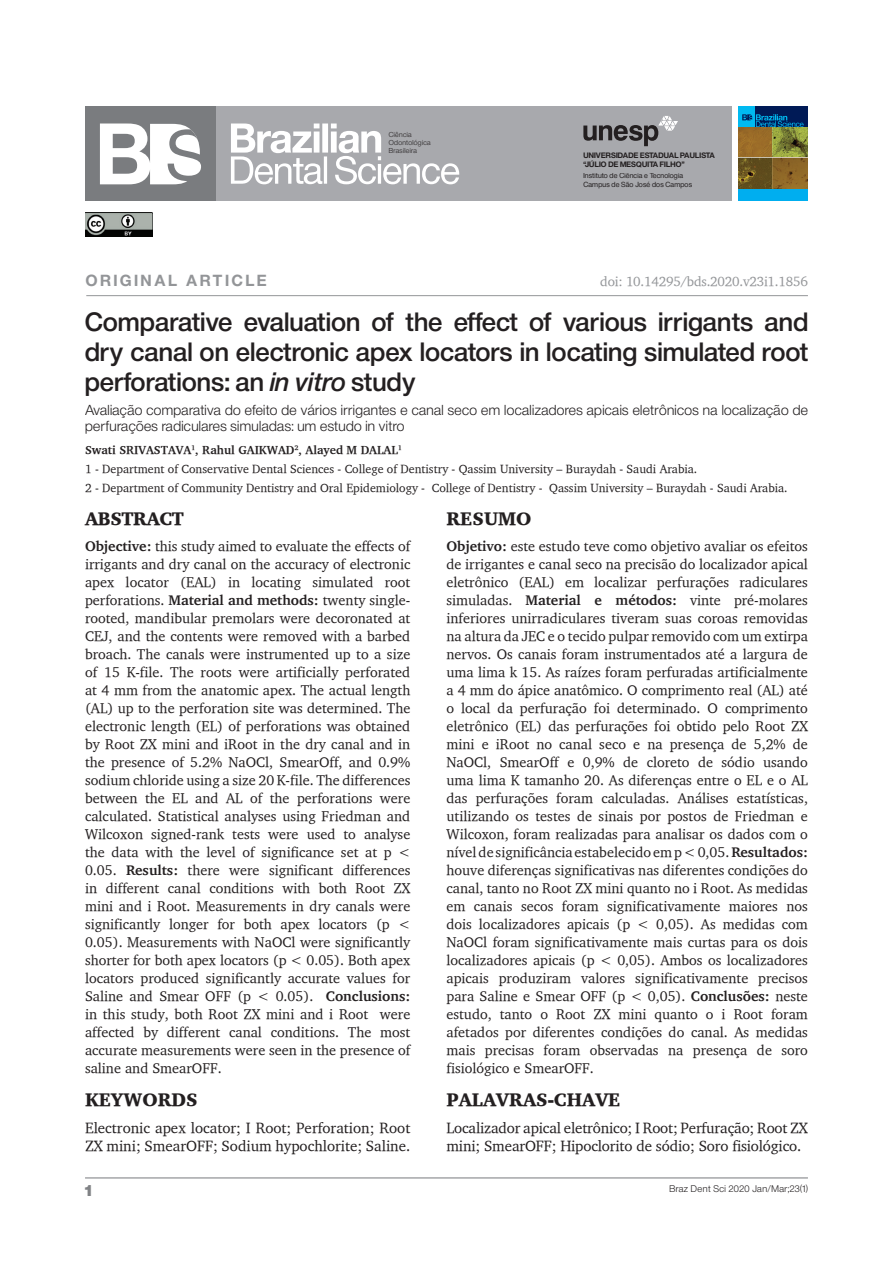
<style>
.page{position:relative;width:893px;height:1263px;background:#fff}
.page>*{position:absolute;margin:0;border:0;box-sizing:border-box;transform-origin:0 0}
.t1{font:24.75px/29.7px "Sh Europa Nr 2 Medium";letter-spacing:.025em;color:#231f20;text-align:justify}
.t2{font:900 18.75px "Charter";color:#231f20}
.t3{font:900 18.75px "Charter";letter-spacing:-.02em;color:#231f20}
.t4{font:15px/18px "Charter";letter-spacing:-.01em;color:#231f20}
.t5{font:700 15px "Sh Europa Nr 2";letter-spacing:.2em;color:#939598}
.t6{font:15px "Sh Europa Nr 2 Ultra";color:#808285}
.t7{font:14.25px/18px "Charter";color:#231f20;text-align:justify}
.t8{font:13.5px/16.2px "Sh Europa Nr 2 Light";letter-spacing:.03em;color:#231f20}
.t9{font:13.5px "Charter";letter-spacing:-.015em;color:#939598}
.t10{font:12px/18.6px "Charter";color:#231f20}
.t11{font:9px "Sh Europa Nr 2 Light";letter-spacing:.05em;color:#231f20}
.t12{font:700 7.35px/8.7px "Sh Europa Nr 2";letter-spacing:.025em;color:#231f20}
.t13{font:6.9px/8.2px "Sh Europa Nr 2";letter-spacing:.025em;color:#231f20}
.t14{font:6.75px/8.1px "Sh Europa Nr 2 Light";letter-spacing:.05em;color:#231f20}
.s1{font-style:italic}
.s2{font-weight:700}
</style>
<div class="page">
<hr style="left:85px;top:1177px;width:723px;height:1px;background:#808285">
<hr style="left:86px;top:295px;width:722px;height:1px;background:#939598">
<div style="left:85px;top:106px;width:646px;height:95px;background:#a8a9ad"></div>
<svg style="left:583px;top:116px;width:95px;height:30px"></svg>
<svg style="left:231px;top:123px;width:228px;height:61px"></svg>
<div style="left:85px;top:106px;width:131px;height:95px;background:#7a7c7f"></div>
<svg style="left:100px;top:123px;width:101px;height:61px"></svg>
<img style="left:85px;top:213px;width:67px;height:23px">
<div style="left:738px;top:106px;width:70px;height:21px;background:#001a56"></div>
<div style="left:738px;top:189px;width:70px;height:12px;background:#00aeef"></div>
<div style="left:738px;top:106px;width:16px;height:21px;background:#00baf1"></div>
<svg style="left:742px;top:114px;width:62px;height:13px"></svg>
<img style="left:738px;top:127px;width:70px;height:62px">
<p class="t14" style="left:389px;top:130px;width:43px">Ciência<br>Odontológica<br>Brasileira</p>
<p class="t12" style="left:583px;top:151px;width:133px">UNIVERSIDADE ESTADUAL PAULISTA “JÚLIO DE MESQUITA FILHO”</p>
<p class="t13" style="left:583px;top:172px;width:110px">Instituto de Ciência e Tecnologia<br>Campus de São José dos Campos</p>
<p class="t5" style="left:86px;top:272px;width:182px">ORIGINAL ARTICLE</p>
<h1 class="t1" style="left:85px;top:307px;width:724px">Comparative evaluation of the effect of various irrigants and dry canal on electronic apex locators in locating simulated root perforations: an <span class="s1">in vitro</span> study</h1>
<p class="t8" style="left:85px;top:402px;width:724px">Avaliação comparativa do efeito de vários irrigantes e canal seco em localizadores apicais eletrônicos na localização de perfurações radiculares simuladas: um estudo in vitro</p>
<p class="t10" style="left:85px;top:441px;width:704px"><span class="s2">Swati SRIVASTAVA</span><sup>1</sup><span class="s2">, Rahul GAIKWAD</span><sup>2</sup><span class="s2">, Alayed M DALAL</span><sup>1<br></sup>1 - Department of Conservative Dental Sciences - College of Dentistry - Qassim University – Buraydah - Saudi Arabia.<br>2 - Department of Community Dentistry and Oral Epidemiology - College of Dentistry - Qassim University – Buraydah - Saudi Arabia.</p>
<p class="t9" style="left:600px;top:273px;width:209px">doi: 10.14295/bds.2020.v23i1.1856</p>
<h2 class="t3" style="left:85px;top:507px;width:100px">ABSTRACT</h2>
<p class="t7" style="left:85px;top:537px;width:327px"><span class="s2">Objective:</span> this study aimed to evaluate the effects of irrigants and dry canal on the accuracy of electronic apex locator (EAL) in locating simulated root perforations. <span class="s2">Material and methods:</span> twenty single&shy;rooted, mandibular premolars were decoronated at CEJ, and the contents were removed with a barbed broach. The canals were instrumented up to a size of 15 K-file. The roots were artificially perforated at 4 mm from the anatomic apex. The actual length (AL) up to the perforation site was determined. The electronic length (EL) of perforations was obtained by Root ZX mini and iRoot in the dry canal and in the presence of 5.2% NaOCl, SmearOff, and 0.9% sodium chloride using a size 20 K-file. The differences between the EL and AL of the perforations were calculated. Statistical analyses using Friedman and Wilcoxon signed-rank tests were used to analyse the data with the level of significance set at p &lt; 0.05. <span class="s2">Results:</span> there were significant differences in different canal conditions with both Root ZX mini and i Root. Measurements in dry canals were significantly longer for both apex locators (p &lt; 0.05). Measurements with NaOCl were significantly shorter for both apex locators (p &lt; 0.05). Both apex locators produced significantly accurate values for Saline and Smear OFF (p &lt; 0.05). <span class="s2">Conclusions: </span>in this study, both Root ZX mini and i Root were affected by different canal conditions. The most accurate measurements were seen in the presence of saline and SmearOFF.</p>
<h2 class="t2" style="left:85px;top:1088px;width:114px">KEYWORDS</h2>
<p class="t4" style="left:85px;top:1118px;width:327px">Electronic apex locator; I Root; Perforation; Root<br>ZX mini; SmearOFF; Sodium hypochlorite; Saline.</p>
<p class="t6" style="left:85px;top:1182px;width:8px">1</p>
<h2 class="t2" style="left:446px;top:507px;width:87px">RESUMO</h2>
<p class="t7" style="left:446px;top:537px;width:363px"><span class="s2">Objetivo:</span> este estudo teve como objetivo avaliar os efeitos de irrigantes e canal seco na precisão do localizador apical eletrônico (EAL) em localizar perfurações radiculares simuladas. <span class="s2">Material e métodos:</span> vinte pré-molares inferiores unirradiculares tiveram suas coroas removidas na altura da JEC e o tecido pulpar removido com um extirpa nervos. Os canais foram instrumentados até a largura de uma lima k 15. As raízes foram perfuradas artificialmente a 4 mm do ápice anatômico. O comprimento real (AL) até o local da perfuração foi determinado. O comprimento eletrônico (EL) das perfurações foi obtido pelo Root ZX mini e iRoot no canal seco e na presença de 5,2% de NaOCl, SmearOff e 0,9% de cloreto de sódio usando uma lima K tamanho 20. As diferenças entre o EL e o AL das perfurações foram calculadas. Análises estatísticas, utilizando os testes de sinais por postos de Friedman e Wilcoxon, foram realizadas para analisar os dados com o nível de significância estabelecido em p &lt; 0,05. <span class="s2">Resultados: </span>houve diferenças significativas nas diferentes condições do canal, tanto no Root ZX mini quanto no i Root. As medidas em canais secos foram significativamente maiores nos dois localizadores apicais (p &lt; 0,05). As medidas com NaOCl foram significativamente mais curtas para os dois localizadores apicais (p &lt; 0,05). Ambos os localizadores apicais produziram valores significativamente precisos para Saline e Smear OFF (p &lt; 0,05). <span class="s2">Conclusões:</span> neste estudo, tanto o Root ZX mini quanto o i Root foram afetados por diferentes condições do canal. As medidas mais precisas foram observadas na presença de soro fisiológico e SmearOFF.</p>
<h2 class="t2" style="left:446px;top:1088px;width:176px">PALAVRAS-CHAVE</h2>
<p class="t4" style="left:446px;top:1118px;width:363px">Localizador apical eletrônico; I Root; Perfuração; Root ZX mini; SmearOFF; Hipoclorito de sódio; Soro fisiológico.</p>
<p class="t11" style="left:669px;top:1183px;width:140px">Braz Dent Sci 2020 Jan/Mar;23(1)</p>
</div>
